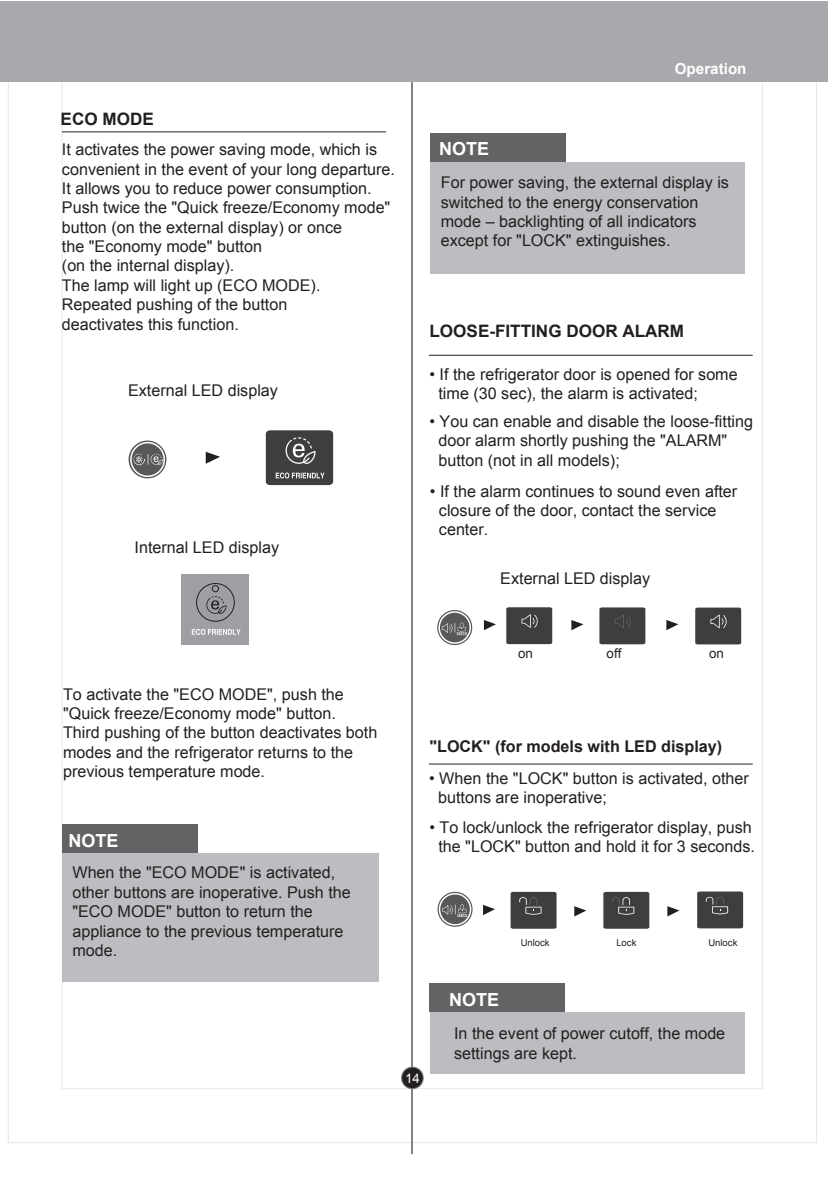
<style>
.page{position:relative;width:828px;height:1197px;background:#fff}
.page>*{position:absolute;margin:0;border:0;box-sizing:border-box;transform-origin:0 0}
.t1{font:700 18px "Arial";color:#fff}
.t2{font:700 17.2px "Arial";color:#231f20}
.t3{font:16.2px/19.4px "Arial";color:#231f20}
.t4{font:700 16.2px "Arial";color:#231f20}
.t5{font:700 15.2px "Arial";color:#fff}
.t6{font:13.4px "Arial";color:#231f20}
.t7{font:13.4px "Arial";color:#fff}
.t8{font:9.6px "Arial";color:#231f20}
</style>
<div class="page">
<hr style="left:411px;top:65px;width:2px;height:1088px;background:#808285">
<svg style="left:401px;top:1066px;width:23px;height:23px"></svg>
<div style="left:402px;top:1067px;width:20px;height:20px;background:#231f20;border-radius:50%"></div>
<div style="left:0;top:1px;width:828px;height:81px;background:#a8a9ad"></div>
<div style="left:181px;top:574px;width:67px;height:71px;background:#9d9fa2"></div>
<div style="left:212px;top:585px;width:7px;height:7px;border:1px solid #231f20;border-radius:50%"></div>
<svg style="left:206px;top:596px;width:20px;height:18px"></svg>
<div style="left:196px;top:583px;width:38px;height:38px;border:1px solid #231f20;border-radius:50%"></div>
<div style="left:430px;top:162px;width:315px;height:111px;background:#bcbdc0"></div>
<div style="left:430px;top:134px;width:135px;height:28px;background:#636366"></div>
<div style="left:266px;top:430px;width:67px;height:55px;background:#3e3e3f;border-radius:4px"></div>
<svg style="left:285px;top:437px;width:31px;height:27px"></svg>
<svg style="left:206px;top:452px;width:14px;height:11px"></svg>
<div style="left:62px;top:853px;width:316px;height:128px;background:#bcbdc0"></div>
<div style="left:62px;top:824px;width:135px;height:29px;background:#636366"></div>
<hr style="left:62px;top:131px;width:323px;height:1px;background:#231f20">
<hr style="left:429px;top:355px;width:323px;height:1px;background:#231f20">
<hr style="left:429px;top:763px;width:323px;height:1px;background:#231f20">
<div style="left:429px;top:1011px;width:315px;height:62px;background:#bcbdc0"></div>
<div style="left:429px;top:982px;width:136px;height:29px;background:#636366"></div>
<svg style="left:697px;top:891px;width:46px;height:37px;background:#474748"></svg>
<svg style="left:603px;top:891px;width:46px;height:37px;background:#4a4a4b"></svg>
<svg style="left:510px;top:891px;width:46px;height:37px;background:#4b4b4c"></svg>
<svg style="left:483px;top:905px;width:12px;height:10px"></svg>
<svg style="left:574px;top:906px;width:12px;height:10px"></svg>
<svg style="left:667px;top:906px;width:12px;height:10px"></svg>
<svg style="left:571px;top:620px;width:12px;height:10px"></svg>
<svg style="left:666px;top:620px;width:12px;height:10px"></svg>
<svg style="left:506px;top:607px;width:46px;height:37px;background:#454546"></svg>
<svg style="left:599px;top:607px;width:46px;height:37px;background:#434344"></svg>
<svg style="left:695px;top:607px;width:46px;height:37px;background:#474748"></svg>
<svg style="left:484px;top:620px;width:12px;height:10px"></svg>
<svg style="left:129px;top:440px;width:37px;height:38px"></svg>
<div style="left:130px;top:442px;width:35px;height:35px;border:2px solid #fff;border-radius:50%"></div>
<svg style="left:131px;top:453px;width:32px;height:12px"></svg>
<svg style="left:276px;top:472px;width:48px;height:6px"></svg>
<svg style="left:192px;top:629px;width:49px;height:5px"></svg>
<svg style="left:437px;top:610px;width:35px;height:35px"></svg>
<div style="left:438px;top:611px;width:33px;height:32px;border:2px solid #fff;border-radius:50%"></div>
<svg style="left:442px;top:622px;width:25px;height:13px"></svg>
<svg style="left:437px;top:891px;width:35px;height:35px"></svg>
<div style="left:439px;top:892px;width:32px;height:33px;border:2px solid #fff;border-radius:50%"></div>
<svg style="left:442px;top:904px;width:25px;height:12px"></svg>
<p class="t2" style="left:61px;top:108px;width:95px">ECO MODE</p>
<p class="t3" style="left:62px;top:140px;width:335px">It activates the power saving mode, which is convenient in the event of your long departure.<br>It allows you to reduce power consumption.<br>Push twice the "Quick freeze/Economy mode" button (on the external display) or once<br>the "Economy mode" button<br>(on the internal display).<br>The lamp will light up (ECO MODE).<br>Repeated pushing of the button<br>deactivates this function.</p>
<p class="t3" style="left:128px;top:381px;width:151px">External LED display</p>
<p class="t3" style="left:135px;top:538px;width:146px">Internal LED display</p>
<p class="t1" style="left:439px;top:137px;width:52px">NOTE</p>
<p class="t5" style="left:675px;top:58px;width:73px">Operation</p>
<p class="t3" style="left:441px;top:173px;width:290px">For power saving, the external display is switched to the energy conservation mode – backlighting of all indicators except for "LOCK" extinguishes.</p>
<p class="t2" style="left:429px;top:320px;width:256px">LOOSE-FITTING DOOR ALARM</p>
<p class="t3" style="left:438px;top:364px;width:301px;text-indent:-9px">• If the refrigerator door is opened for some time (30 sec), the alarm is activated;</p>
<p class="t3" style="left:438px;top:411px;width:316px;text-indent:-9px">• You can enable and disable the loose-fitting door alarm shortly pushing the "ALARM" button (not in all models);</p>
<p class="t3" style="left:439px;top:481px;width:300px;text-indent:-9px">• If the alarm continues to sound even after closure of the door, contact the service center.</p>
<p class="t3" style="left:500px;top:568px;width:151px">External LED display</p>
<p class="t3" style="left:63px;top:684px;width:316px">To activate the "ECO MODE", push the "Quick freeze/Economy mode" button.<br>Third pushing of the button deactivates both modes and the refrigerator returns to the previous temperature mode.</p>
<p class="t1" style="left:69px;top:828px;width:52px">NOTE</p>
<p class="t3" style="left:72px;top:863px;width:280px">When the "ECO MODE" is activated, other buttons are inoperative. Push the "ECO MODE" button to return the appliance to the previous temperature mode.</p>
<p class="t6" style="left:518px;top:644px;width:16px">on</p>
<p class="t6" style="left:606px;top:644px;width:16px">off</p>
<p class="t6" style="left:709px;top:644px;width:16px">on</p>
<p class="t4" style="left:429px;top:735px;width:294px">"LOCK" (for models with LED display)</p>
<p class="t3" style="left:438px;top:768px;width:312px;text-indent:-9px">• When the "LOCK" button is activated, other buttons are inoperative;</p>
<p class="t3" style="left:429px;top:817px;width:327px;text-align:center">• To lock/unlock the refrigerator display, push the "LOCK" button and hold it for 3 seconds.</p>
<p class="t7" style="left:405px;top:1069px;width:16px">14</p>
<p class="t1" style="left:449px;top:987px;width:52px">NOTE</p>
<p class="t8" style="left:521px;top:936px;width:31px">Unlock</p>
<p class="t8" style="left:616px;top:936px;width:22px">Lock</p>
<p class="t8" style="left:708px;top:936px;width:31px">Unlock</p>
<p class="t3" style="left:454px;top:1023px;width:273px">In the event of power cutoff, the mode settings are kept.</p>
</div>
